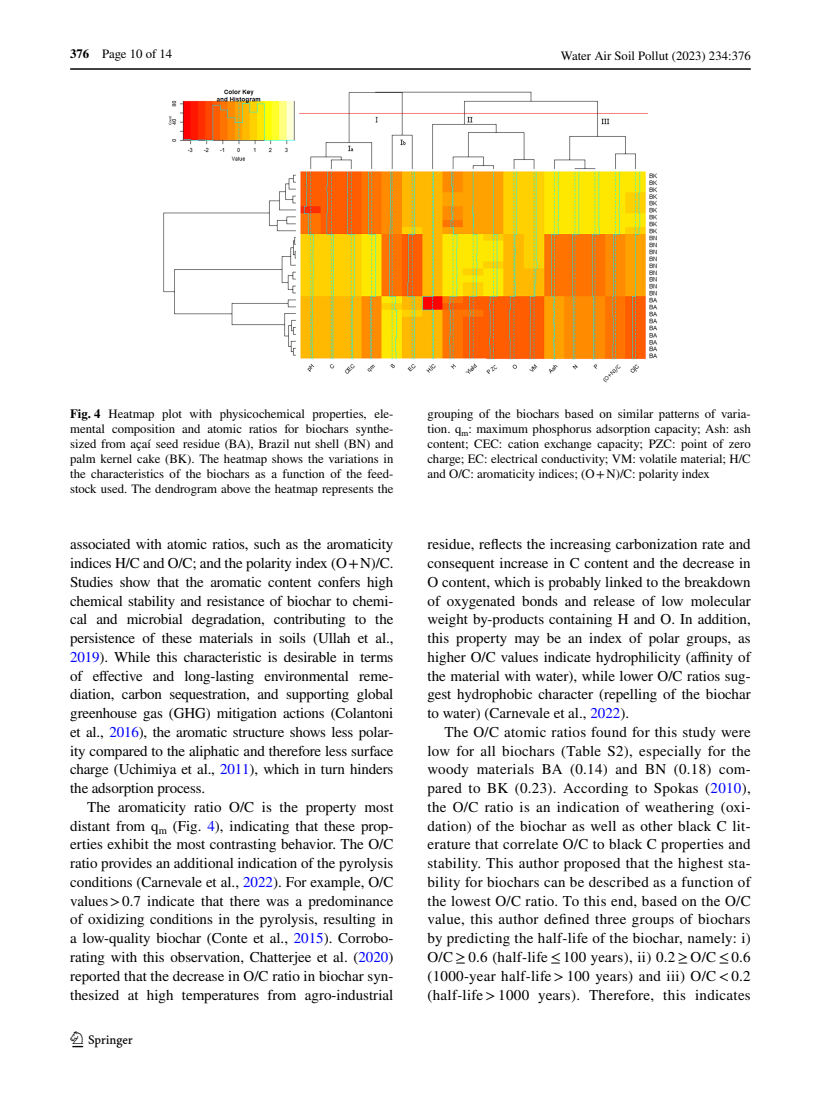
<style>
.page{position:relative;width:821px;height:1106px;background:#fff}
.page>*{position:absolute;margin:0;border:0;box-sizing:border-box;transform-origin:0 0}
.t1{font:22.5px "Springnew Regular 2";color:#000}
.t2{font:15px/18.8px "STIX";color:#000;text-align:justify}
.t3{font:12.75px/15px "STIX";color:#000;text-align:justify}
.s1{font-weight:700}
.s2{color:#00f}
</style>
<div class="page">
<hr style="left:70px;top:68px;width:680px;height:2px;background:#000">
<img style="left:164px;top:89px;width:493px;height:294px">
<p class="t3" style="left:70px;top:47px;width:104px"><span class="s1">376</span> Page 10 of 14</p>
<p class="t3" style="left:561px;top:49px;width:191px">Water Air Soil Pollut (2023) 234:376</p>
<p class="t3" style="left:70px;top:407px;width:325px"><span class="s1">Fig. 4</span> Heatmap plot with physicochemical properties, ele&shy;mental composition and atomic ratios for biochars synthe&shy;sized from açaí seed residue (BA), Brazil nut shell (BN) and palm kernel cake (BK). The heatmap shows the variations in the characteristics of the biochars as a function of the feed&shy;stock used. The dendrogram above the heatmap represents the</p>
<p class="t3" style="left:427px;top:407px;width:325px">grouping of the biochars based on similar patterns of varia&shy;tion. q<sub>m</sub>: maximum phosphorus adsorption capacity; Ash: ash content; CEC: cation exchange capacity; PZC: point of zero charge; EC: electrical conductivity; VM: volatile material; H/C and O/C: aromaticity indices; (O+N)/C: polarity index</p>
<p class="t2" style="left:70px;top:536px;width:325px">associated with atomic ratios, such as the aromaticity indices H/C and O/C; and the polarity index (O+N)/C.<br>Studies show that the aromatic content confers high chemical stability and resistance of biochar to chemi&shy;cal and microbial degradation, contributing to the persistence of these materials in soils (Ullah et al., <span class="s2">2019</span>). While this characteristic is desirable in terms of effective and long-lasting environmental reme&shy;diation, carbon sequestration, and supporting global greenhouse gas (GHG) mitigation actions (Colantoni et al., <span class="s2">2016</span>), the aromatic structure shows less polar&shy;ity compared to the aliphatic and therefore less surface charge (Uchimiya et al., <span class="s2">2011</span>), which in turn hinders the adsorption process.</p>
<p class="t2" style="left:70px;top:798px;width:325px;text-indent:17px">The aromaticity ratio O/C is the property most distant from q<sub>m</sub> (Fig. <span class="s2">4</span>), indicating that these prop&shy;erties exhibit the most contrasting behavior. The O/C ratio provides an additional indication of the pyrolysis conditions (Carnevale et al., <span class="s2">2022</span>). For example, O/C values&gt;0.7 indicate that there was a predominance of oxidizing conditions in the pyrolysis, resulting in a low-quality biochar (Conte et al., <span class="s2">2015</span>). Corrobo&shy;rating with this observation, Chatterjee et al. (<span class="s2">2020</span>) reported that the decrease in O/C ratio in biochar syn&shy;thesized at high temperatures from agro-industrial</p>
<h1 class="t1" style="left:72px;top:1031px;width:62px">1 3</h1>
<p class="t2" style="left:427px;top:536px;width:325px">residue, reflects the increasing carbonization rate and consequent increase in C content and the decrease in O content, which is probably linked to the breakdown of oxygenated bonds and release of low molecular weight by-products containing H and O. In addition, this property may be an index of polar groups, as higher O/C values indicate hydrophilicity (affinity of the material with water), while lower O/C ratios sug&shy;gest hydrophobic character (repelling of the biochar to water) (Carnevale et al., <span class="s2">2022</span>).</p>
<p class="t2" style="left:427px;top:723px;width:325px;text-indent:17px">The O/C atomic ratios found for this study were low for all biochars (Table S2), especially for the woody materials BA (0.14) and BN (0.18) com&shy;pared to BK (0.23). According to Spokas (<span class="s2">2010</span>), the O/C ratio is an indication of weathering (oxi&shy;dation) of the biochar as well as other black C lit&shy;erature that correlate O/C to black C properties and stability. This author proposed that the highest sta&shy;bility for biochars can be described as a function of the lowest O/C ratio. To this end, based on the O/C value, this author defined three groups of biochars by predicting the half-life of the biochar, namely: i)<br>O/C≥0.6 (half-life≤100 years), ii) 0.2≥ O/C≤0.6 (1000-year half-life&gt;100 years) and iii) O/C&lt;0.2 (half-life&gt;1000 years). Therefore, this indicates</p>
</div>
